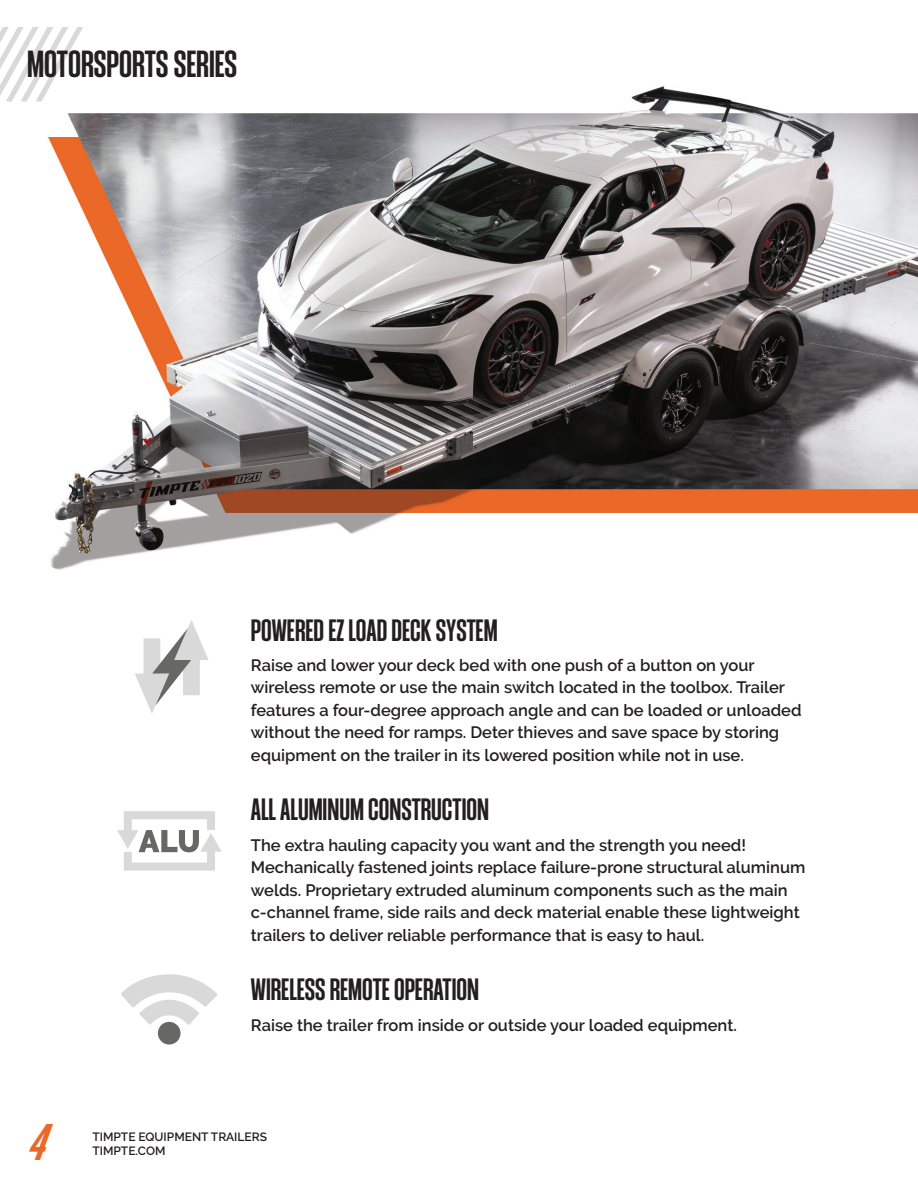
<style>
.page{position:relative;width:918px;height:1188px;background:#fff}
.page>*{position:absolute;margin:0;border:0;box-sizing:border-box;transform-origin:0 0}
.t1{font:italic 700 45px "Athletic Pro";color:#ea6828}
.Category_1{font:700 33px "Athletic Pro";color:#231f20}
.t2{font:700 27px "Athletic Pro";color:#231f20}
.t3{font:600 16.5px/22.5px "Raleway";color:#231f20}
.t4{font:600 12px/14.4px "Raleway";color:#231f20}
</style>
<div class="page">
<img style="left:48px;top:86px;width:870px;height:958px">
<svg style="left:121px;top:974px;width:96px;height:51px"></svg>
<div style="left:158px;top:1022px;width:23px;height:23px;background:#676766;border-radius:50%"></div>
<svg style="left:135px;top:620px;width:74px;height:94px"></svg>
<svg style="left:117px;top:811px;width:105px;height:60px"></svg>
<svg style="left:0;top:27px;width:90px;height:75px"></svg>
<p class="Category_1" style="left:27px;top:46px;width:212px">MOTORSPORTS SERIES</p>
<p class="t2" style="left:251px;top:615px;width:248px">POWERED EZ LOAD DECK SYSTEM</p>
<p class="t3" style="left:251px;top:654px;width:552px">Raise and lower your deck bed with one push of a button on your wireless remote or use the main switch located in the toolbox. Trailer features a four-degree approach angle and can be loaded or unloaded without the need for ramps. Deter thieves and save space by storing equipment on the trailer in its lowered position while not in use.</p>
<p class="t2" style="left:251px;top:794px;width:240px">ALL ALUMINUM CONSTRUCTION</p>
<p class="t3" style="left:251px;top:834px;width:556px">The extra hauling capacity you want and the strength you need!<br>Mechanically fastened joints replace failure-prone structural aluminum welds. Proprietary extruded aluminum components such as the main c-channel frame, side rails and deck material enable these lightweight trailers to deliver reliable performance that is easy to haul.</p>
<p class="t2" style="left:251px;top:974px;width:230px">WIRELESS REMOTE OPERATION</p>
<p class="t3" style="left:251px;top:1014px;width:488px">Raise the trailer from inside or outside your loaded equipment.</p>
<h1 class="t1" style="left:31px;top:1117px;width:18px">4</h1>
<p class="t4" style="left:92px;top:1129px;width:176px">TIMPTE EQUIPMENT TRAILERS<br>TIMPTE.COM</p>
</div>
